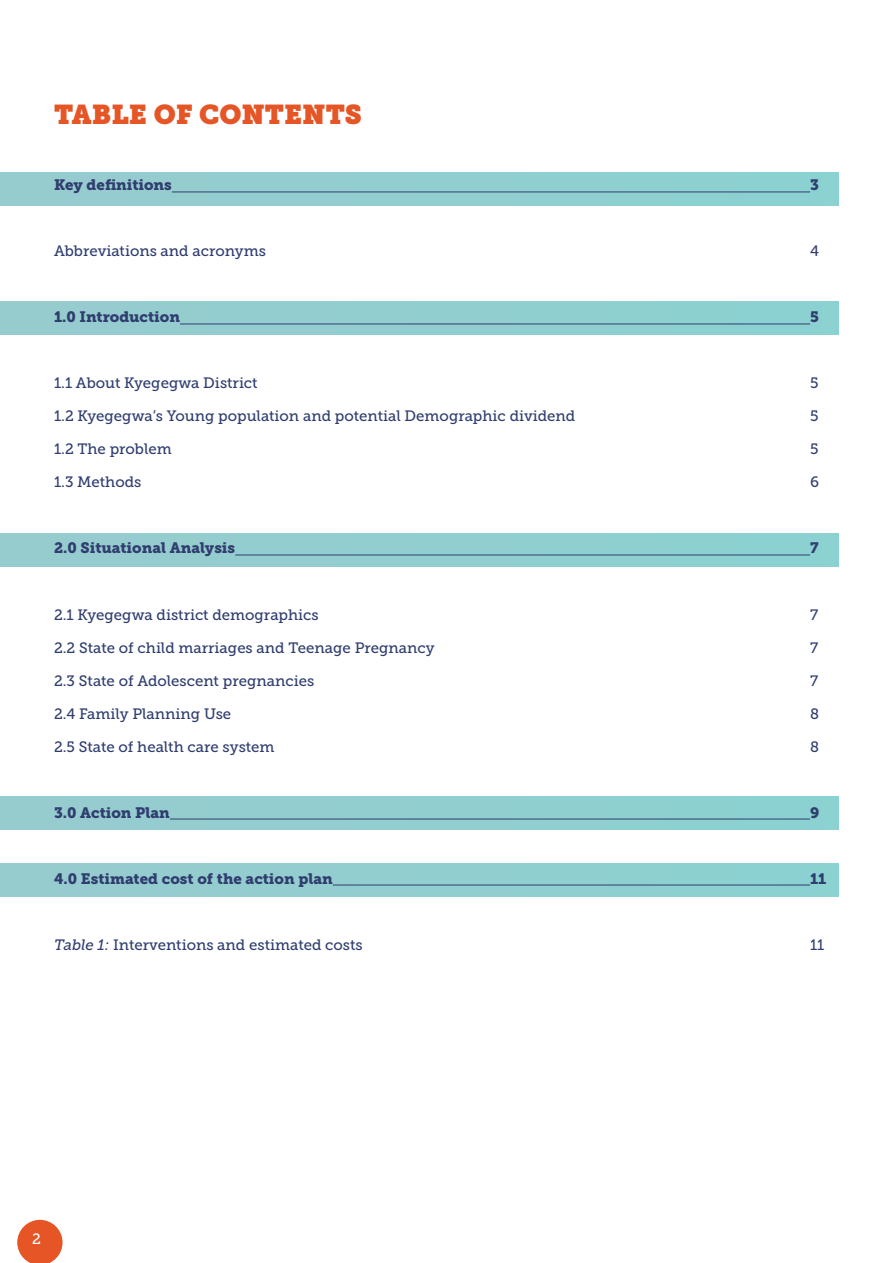
<style>
.page{position:relative;width:893px;height:1263px;background:#fff}
.page>*{position:absolute;margin:0;border:0;box-sizing:border-box;transform-origin:0 0}
.t1{font:27px "Museo Slab";color:#e65525}
.t2{font:15px "Museo Slab 500";color:#303e6f}
.t3{font:15px "Museo Slab 900";color:#303e6f}
.t4{font:15px "Museo Slab 500";color:#fff}
.s1{font-style:italic}
</style>
<div class="page">
<svg style="left:17px;top:1220px;width:46px;height:43px"></svg>
<div style="left:1px;top:172px;width:837px;height:33px;background:#91ced0"></div>
<div style="left:1px;top:302px;width:837px;height:33px;background:#91ced0"></div>
<div style="left:1px;top:534px;width:837px;height:32px;background:#91ced0"></div>
<div style="left:1px;top:797px;width:837px;height:32px;background:#91ced0"></div>
<div style="left:1px;top:863px;width:837px;height:33px;background:#91ced0"></div>
<hr style="left:172px;top:192px;width:638px;height:1px;background:#303e6f">
<hr style="left:180px;top:324px;width:630px;height:1px;background:#303e6f">
<hr style="left:235px;top:555px;width:575px;height:1px;background:#303e6f">
<hr style="left:170px;top:819px;width:640px;height:1px;background:#303e6f">
<hr style="left:333px;top:885px;width:477px;height:1px;background:#303e6f">
<h1 class="t1" style="left:54px;top:99px;width:310px">TABLE OF CONTENTS</h1>
<p class="t3" style="left:54px;top:176px;width:119px">Key definitions</p>
<p class="t3" style="left:810px;top:176px;width:10px">3</p>
<p class="t2" style="left:54px;top:243px;width:213px">Abbreviations and acronyms</p>
<p class="t2" style="left:810px;top:243px;width:10px">4</p>
<p class="t3" style="left:54px;top:308px;width:127px">1.0 Introduction</p>
<p class="t3" style="left:810px;top:308px;width:10px">5</p>
<p class="t2" style="left:54px;top:375px;width:205px">1.1 About Kyegegwa District</p>
<p class="t2" style="left:810px;top:375px;width:10px">5</p>
<p class="t2" style="left:54px;top:408px;width:523px">1.2 Kyegegwa’s Young population and potential Demographic dividend</p>
<p class="t2" style="left:810px;top:408px;width:10px">5</p>
<p class="t2" style="left:54px;top:441px;width:119px">1.2 The problem</p>
<p class="t2" style="left:810px;top:441px;width:10px">5</p>
<p class="t2" style="left:54px;top:474px;width:89px">1.3 Methods</p>
<p class="t2" style="left:810px;top:474px;width:10px">6</p>
<p class="t3" style="left:54px;top:539px;width:183px">2.0 Situational Analysis</p>
<p class="t3" style="left:810px;top:539px;width:10px">7</p>
<p class="t2" style="left:54px;top:606px;width:266px">2.1 Kyegegwa district demographics</p>
<p class="t2" style="left:810px;top:606px;width:10px">7</p>
<p class="t2" style="left:54px;top:639px;width:382px">2.2 State of child marriages and Teenage Pregnancy</p>
<p class="t2" style="left:810px;top:639px;width:10px">7</p>
<p class="t2" style="left:54px;top:672px;width:262px">2.3 State of Adolescent pregnancies</p>
<p class="t2" style="left:810px;top:672px;width:10px">7</p>
<p class="t2" style="left:54px;top:705px;width:179px">2.4 Family Planning Use</p>
<p class="t2" style="left:810px;top:705px;width:10px">8</p>
<p class="t2" style="left:54px;top:738px;width:222px">2.5 State of health care system</p>
<p class="t2" style="left:810px;top:738px;width:10px">8</p>
<p class="t3" style="left:54px;top:803px;width:117px">3.0 Action Plan</p>
<p class="t3" style="left:810px;top:803px;width:11px">9</p>
<p class="t3" style="left:54px;top:869px;width:280px">4.0 Estimated cost of the action plan</p>
<p class="t3" style="left:810px;top:869px;width:18px">11</p>
<p class="t2" style="left:54px;top:936px;width:310px"><span class="s1">Table 1:</span> Interventions and estimated costs</p>
<p class="t2" style="left:810px;top:936px;width:16px">11</p>
<p class="t4" style="left:32px;top:1230px;width:10px">2</p>
</div>
